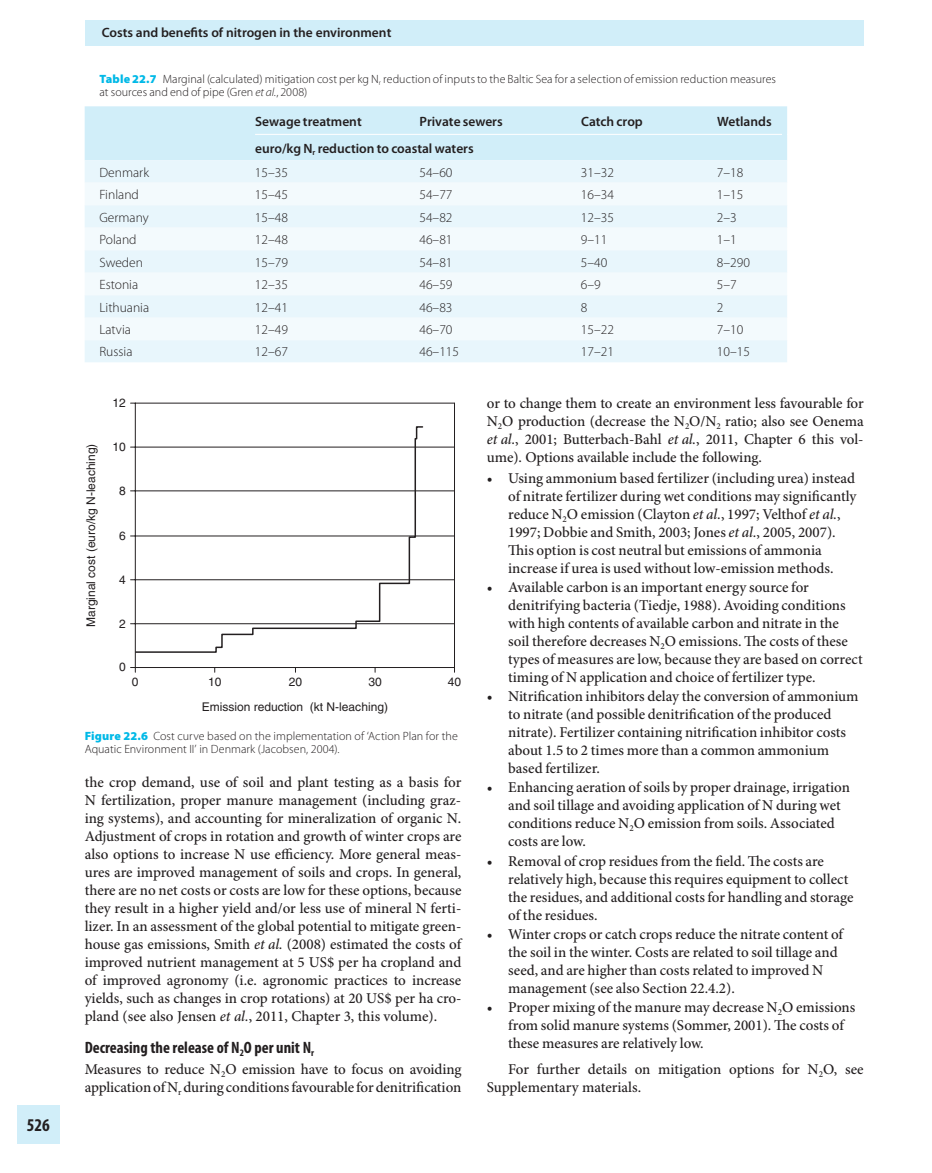
<style>
.page{position:relative;width:932px;height:1173px;background:#fff}
.page>*{position:absolute;margin:0;border:0;box-sizing:border-box;transform-origin:0 0}
.t1{font:700 condensed 18px "Myriad Pro";color:#231f20}
.t2{font:700 condensed 16.5px "Myriad Pro";color:#231f20}
.t3{font:500 15px/18px "Minion Pro";color:#231f20}
.t4{font:300 13.5px "Myriad Pro";color:#231f20}
.t5{font:600 13.5px "Myriad Pro";color:#231f20}
.t6{font:300 12px/13.5px "Myriad Pro";letter-spacing:.005em;color:#231f20}
.t7{font:12px "Helvetica";color:#231f20}
.s1{font-weight:900;color:#00b9e7}
.s2{font-style:italic}
</style>
<div class="page">
<div style="left:85px;top:21px;width:778px;height:25px;background:#d1eef9"></div>
<div style="left:17px;top:1105px;width:43px;height:38px;background:#d1eef9"></div>
<div style="left:85px;top:160px;width:702px;height:23px;background:#e8f6fc"></div>
<svg style="left:85px;top:183px;width:702px;height:157px;fill:#f3fafd"></svg>
<div style="left:85px;top:340px;width:702px;height:22px;background:#e8f6fc"></div>
<svg style="left:130px;top:402px;width:325px;height:271px"></svg>
<svg style="left:134px;top:425px;width:290px;height:229px"></svg>
<div style="left:85px;top:106px;width:702px;height:54px;background:#d1eef9"></div>
<p class="t1" style="left:27px;top:1118px;width:25px">526</p>
<p class="t5" style="left:102px;top:27px;width:291px">Costs and benefits of nitrogen in the environment</p>
<p class="t6" style="left:99px;top:73px;width:678px"><span class="s1">Table 22.7</span> Marginal (calculated) mitigation cost per kg N <sub>r</sub> reduction of inputs to the Baltic Sea for a selection of emission reduction measures at sources and end of pipe (Gren <span class="s2">et al.</span> , 2008 )</p>
<p class="t5" style="left:255px;top:116px;width:108px">Sewage treatment</p>
<p class="t5" style="left:419px;top:116px;width:85px">Private sewers</p>
<p class="t5" style="left:581px;top:116px;width:63px">Catch crop</p>
<p class="t5" style="left:717px;top:116px;width:56px">Wetlands</p>
<p class="t5" style="left:255px;top:143px;width:220px">euro/kg N <sub>r</sub> reduction to coastal waters</p>
<p class="t4" style="left:99px;top:167px;width:51px">Denmark</p>
<p class="t4" style="left:255px;top:167px;width:35px">15–35</p>
<p class="t4" style="left:419px;top:167px;width:35px">54–60</p>
<p class="t4" style="left:581px;top:167px;width:35px">31–32</p>
<p class="t4" style="left:717px;top:167px;width:28px">7–18</p>
<p class="t4" style="left:99px;top:189px;width:41px">Finland</p>
<p class="t4" style="left:255px;top:189px;width:35px">15–45</p>
<p class="t4" style="left:419px;top:189px;width:35px">54–77</p>
<p class="t4" style="left:581px;top:189px;width:35px">16–34</p>
<p class="t4" style="left:717px;top:189px;width:28px">1–15</p>
<p class="t4" style="left:99px;top:212px;width:51px">Germany</p>
<p class="t4" style="left:255px;top:212px;width:35px">15–48</p>
<p class="t4" style="left:419px;top:212px;width:35px">54–82</p>
<p class="t4" style="left:581px;top:212px;width:35px">12–35</p>
<p class="t4" style="left:717px;top:212px;width:21px">2–3</p>
<p class="t4" style="left:99px;top:235px;width:39px">Poland</p>
<p class="t4" style="left:255px;top:235px;width:35px">12–48</p>
<p class="t4" style="left:419px;top:235px;width:35px">46–81</p>
<p class="t4" style="left:581px;top:235px;width:28px">9–11</p>
<p class="t4" style="left:717px;top:235px;width:21px">1–1</p>
<p class="t4" style="left:99px;top:257px;width:45px">Sweden</p>
<p class="t4" style="left:255px;top:257px;width:35px">15–79</p>
<p class="t4" style="left:419px;top:257px;width:35px">54–81</p>
<p class="t4" style="left:581px;top:257px;width:28px">5–40</p>
<p class="t4" style="left:717px;top:257px;width:35px">8–290</p>
<p class="t4" style="left:99px;top:280px;width:40px">Estonia</p>
<p class="t4" style="left:255px;top:280px;width:35px">12–35</p>
<p class="t4" style="left:419px;top:280px;width:35px">46–59</p>
<p class="t4" style="left:581px;top:280px;width:21px">6–9</p>
<p class="t4" style="left:717px;top:280px;width:21px">5–7</p>
<p class="t4" style="left:99px;top:302px;width:51px">Lithuania</p>
<p class="t4" style="left:255px;top:302px;width:35px">12–41</p>
<p class="t4" style="left:419px;top:302px;width:35px">46–83</p>
<p class="t4" style="left:581px;top:302px;width:8px">8</p>
<p class="t4" style="left:717px;top:302px;width:8px">2</p>
<p class="t4" style="left:99px;top:325px;width:33px">Latvia</p>
<p class="t4" style="left:255px;top:325px;width:35px">12–49</p>
<p class="t4" style="left:419px;top:325px;width:35px">46–70</p>
<p class="t4" style="left:581px;top:325px;width:35px">15–22</p>
<p class="t4" style="left:717px;top:325px;width:28px">7–10</p>
<p class="t4" style="left:99px;top:347px;width:35px">Russia</p>
<p class="t4" style="left:255px;top:347px;width:35px">12–67</p>
<p class="t4" style="left:419px;top:347px;width:41px">46–115</p>
<p class="t4" style="left:581px;top:347px;width:35px">17–21</p>
<p class="t4" style="left:717px;top:347px;width:35px">10–15</p>
<p class="t7" style="left:86px;top:627px;width:185px;rotate:-90deg">Marginal cost (euro/kg N-leaching)</p>
<p class="t7" style="left:112px;top:398px;width:15px">12</p>
<p class="t7" style="left:112px;top:442px;width:15px">10</p>
<p class="t7" style="left:119px;top:486px;width:8px">8</p>
<p class="t7" style="left:119px;top:531px;width:8px">6</p>
<p class="t7" style="left:119px;top:575px;width:8px">4</p>
<p class="t7" style="left:119px;top:619px;width:8px">2</p>
<p class="t7" style="left:119px;top:663px;width:8px">0</p>
<p class="t7" style="left:132px;top:678px;width:8px">0</p>
<p class="t7" style="left:208px;top:678px;width:15px">10</p>
<p class="t7" style="left:289px;top:678px;width:15px">20</p>
<p class="t7" style="left:368px;top:678px;width:15px">30</p>
<p class="t7" style="left:448px;top:678px;width:15px">40</p>
<p class="t7" style="left:202px;top:702px;width:188px">Emission reduction (kt N-leaching)</p>
<p class="t6" style="left:85px;top:730px;width:375px"><span class="s1">Figure 22.6</span> Cost curve based on the implementation of ‘Action Plan for the<br>Aquatic Environment II’ in Denmark (Jacobsen, 2004 ).</p>
<p class="t3" style="left:85px;top:775px;width:378px;text-align:justify">the crop demand, use of soil and plant testing as a basis for N fertilization, proper manure management (including graz&shy;ing systems), and accounting for mineralization of organic N.<br>Adjustment of crops in rotation and growth of winter crops are also options to increase N use efficiency. More general meas&shy;ures are improved management of soils and crops. In general, there are no net costs or costs are low for these options, because they result in a higher yield and/or less use of mineral N ferti&shy;lizer. In an assessment of the global potential to mitigate green&shy;house gas emissions, Smith <span class="s2">et al.</span> ( 2008 ) estimated the costs of improved nutrient management at 5 US$ per ha cropland and of improved agronomy (i.e. agronomic practices to increase yields, such as changes in crop rotations) at 20 US$ per ha cro&shy;pland (see also Jensen <span class="s2">et al.</span> , 2011 , Chapter 3 , this volume).</p>
<p class="t2" style="left:85px;top:1042px;width:231px">Decreasing the release of N <sub>2</sub> O per unit N <sub>r</sub></p>
<p class="t3" style="left:85px;top:1062px;width:378px">Measures to reduce N <sub>2</sub> O emission have to focus on avoiding application of N <sub>r</sub> during conditions favourable for denitrification</p>
<p class="t3" style="left:487px;top:395px;width:378px;text-align:justify">or to change them to create an environment less favourable for N <sub>2</sub> O production (decrease the N <sub>2</sub> O/N <sub>2</sub> ratio; also see Oenema <span class="s2">et al.</span> , 2001 ; Butterbach-Bahl <span class="s2">et al.</span> , 2011 , Chapter 6 this vol&shy;ume). Options available include the following.</p>
<p class="t3" style="left:508px;top:471px;width:350px;text-indent:-21px">• Using ammonium based fertilizer (including urea) instead of nitrate fertilizer during wet conditions may significantly reduce N <sub>2</sub> O emission (Clayton <span class="s2">et al.</span> , 1997 ; Velthof <span class="s2">et al.</span> , 1997 ; Dobbie and Smith, 2003 ; Jones <span class="s2">et al.</span> , 2005 , 2007 ).<br>This option is cost neutral but emissions of ammonia increase if urea is used without low-emission methods.</p>
<p class="t3" style="left:508px;top:580px;width:356px;text-indent:-21px">• Available carbon is an important energy source for denitrifying bacteria (Tiedje, 1988 ). Avoiding conditions with high contents of available carbon and nitrate in the soil therefore decreases N <sub>2</sub> O emissions. The costs of these types of measures are low, because they are based on correct timing of N application and choice of fertilizer type.</p>
<p class="t3" style="left:508px;top:689px;width:352px;text-indent:-21px">• Nitrification inhibitors delay the conversion of ammonium to nitrate (and possible denitrification of the produced nitrate). Fertilizer containing nitrification inhibitor costs about 1.5 to 2 times more than a common ammonium based fertilizer.</p>
<p class="t3" style="left:508px;top:780px;width:343px;text-indent:-21px">• Enhancing aeration of soils by proper drainage, irrigation and soil tillage and avoiding application of N during wet conditions reduce N <sub>2</sub> O emission from soils. Associated costs are low.</p>
<p class="t3" style="left:508px;top:853px;width:347px;text-indent:-21px">• Removal of crop residues from the field. The costs are relatively high, because this requires equipment to collect the residues, and additional costs for handling and storage of the residues.</p>
<p class="t3" style="left:508px;top:926px;width:336px;text-indent:-21px">• Winter crops or catch crops reduce the nitrate content of the soil in the winter. Costs are related to soil tillage and seed, and are higher than costs related to improved N management (see also Section 22.4.2 ).</p>
<p class="t3" style="left:508px;top:999px;width:348px;text-indent:-21px">• Proper mixing of the manure may decrease N <sub>2</sub> O emissions from solid manure systems (Sommer, 2001 ). The costs of these measures are relatively low.</p>
<p class="t3" style="left:487px;top:1062px;width:378px;text-indent:21px">For further details on mitigation options for N <sub>2</sub> O, see<br>Supplementary materials.</p>
</div>
